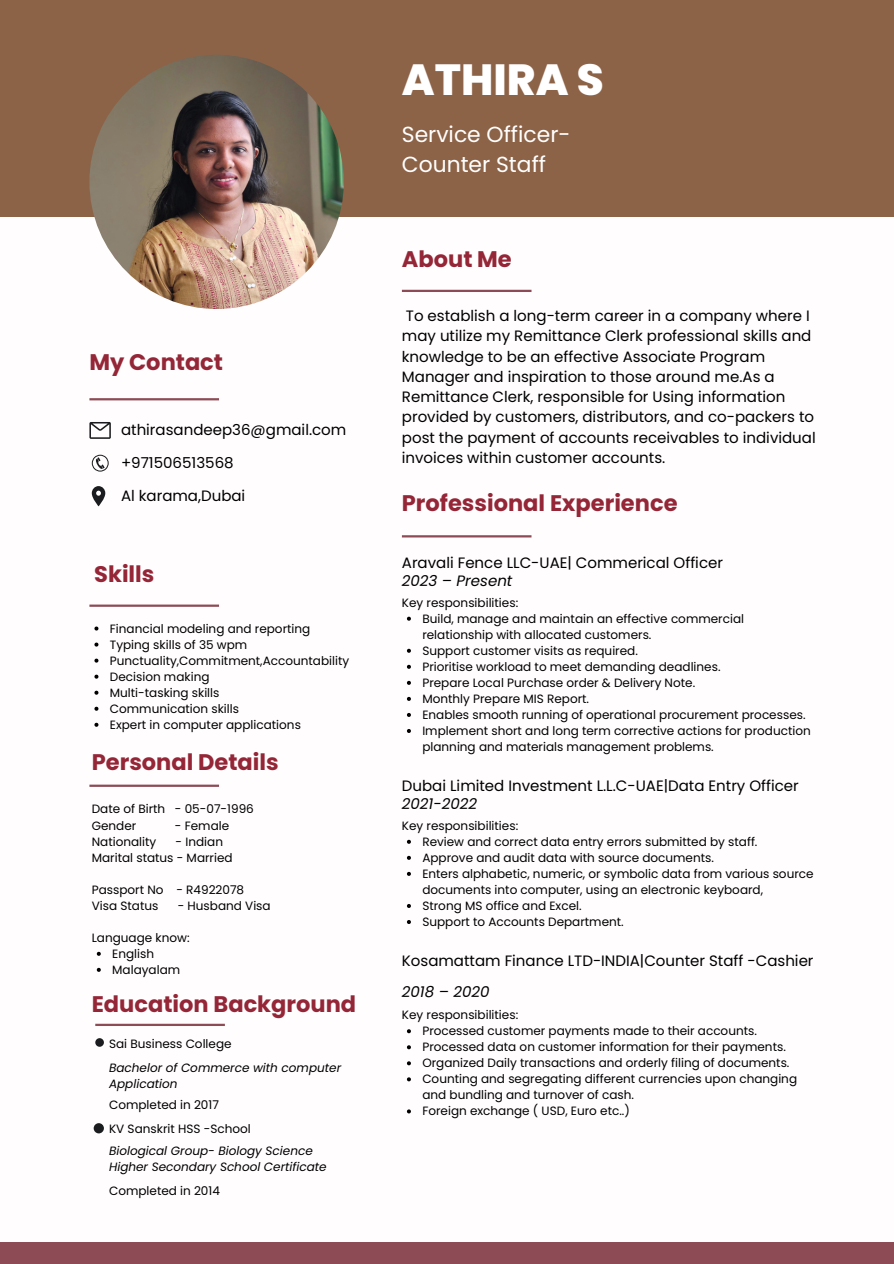
<style>
.page{position:relative;width:894px;height:1264px;background:#fff}
.page>*{position:absolute;margin:0;border:0;box-sizing:border-box;transform-origin:0 0}
.t1{font:800 43.5px "Poppins";color:#fff}
.t2{font:700 22.5px "Poppins";color:#942637}
.t3{font:21.75px/30.5px "Poppins";color:#fff}
.t4{font:15px/20.2px "Poppins";color:#000}
.t5{font:italic 15px "Poppins";color:#000}
.t6{font:12px/16px "Poppins";color:#000}
.t7{font:italic 12px/16px "Poppins";color:#000}
</style>
<div class="page">
<div style="left:0;top:0;width:893px;height:216px;background:#8d6348"></div>
<div style="left:0;top:1242px;width:893px;height:21px;background:#8d4b55"></div>
<img style="left:89px;top:55px;width:255px;height:254px;border-radius:50%">
<hr style="left:402px;top:290px;width:129px;height:2px;background:#8d4b55">
<hr style="left:402px;top:535px;width:129px;height:2px;background:#8d4b55">
<hr style="left:89px;top:604px;width:130px;height:3px;background:#8d4b55">
<hr style="left:89px;top:784px;width:130px;height:2px;background:#8d4b55">
<hr style="left:95px;top:1023px;width:130px;height:3px;background:#8d4b55">
<hr style="left:89px;top:398px;width:130px;height:2px;background:#8d4b55">
<svg style="left:89px;top:422px;width:22px;height:17px"></svg>
<svg style="left:92px;top:454px;width:17px;height:17px"></svg>
<svg style="left:92px;top:486px;width:13px;height:20px"></svg>
<div style="left:95px;top:1038px;width:9px;height:8px;background:#1b1c1f;border-radius:50%"></div>
<div style="left:94px;top:1123px;width:10px;height:10px;background:#1b1c1f;border-radius:50%"></div>
<svg style="left:94px;top:626px;width:4px;height:4px"></svg>
<svg style="left:94px;top:642px;width:4px;height:4px"></svg>
<svg style="left:94px;top:658px;width:4px;height:4px"></svg>
<svg style="left:94px;top:674px;width:4px;height:4px"></svg>
<svg style="left:94px;top:690px;width:4px;height:4px"></svg>
<svg style="left:94px;top:706px;width:4px;height:4px"></svg>
<svg style="left:94px;top:722px;width:4px;height:4px"></svg>
<svg style="left:97px;top:951px;width:4px;height:4px"></svg>
<svg style="left:97px;top:967px;width:4px;height:4px"></svg>
<svg style="left:407px;top:616px;width:4px;height:4px"></svg>
<svg style="left:407px;top:648px;width:4px;height:4px"></svg>
<svg style="left:407px;top:664px;width:4px;height:4px"></svg>
<svg style="left:407px;top:681px;width:4px;height:4px"></svg>
<svg style="left:407px;top:697px;width:4px;height:4px"></svg>
<svg style="left:407px;top:713px;width:4px;height:4px"></svg>
<svg style="left:407px;top:729px;width:4px;height:4px"></svg>
<svg style="left:407px;top:839px;width:4px;height:4px"></svg>
<svg style="left:407px;top:855px;width:4px;height:4px"></svg>
<svg style="left:407px;top:871px;width:4px;height:4px"></svg>
<svg style="left:407px;top:904px;width:4px;height:4px"></svg>
<svg style="left:407px;top:920px;width:4px;height:4px"></svg>
<svg style="left:407px;top:1029px;width:4px;height:4px"></svg>
<svg style="left:407px;top:1045px;width:4px;height:4px"></svg>
<svg style="left:407px;top:1061px;width:4px;height:4px"></svg>
<svg style="left:407px;top:1077px;width:4px;height:4px"></svg>
<svg style="left:407px;top:1109px;width:4px;height:4px"></svg>
<p class="t2" style="left:89px;top:346px;width:135px">My Contact</p>
<p class="t4" style="left:121px;top:420px;width:227px">athirasandeep36@gmail.com</p>
<p class="t4" style="left:121px;top:452px;width:114px">+971506513568</p>
<p class="t4" style="left:121px;top:485px;width:126px">Al karama,Dubai</p>
<p class="t2" style="left:94px;top:558px;width:62px">Skills</p>
<p class="t6" style="left:110px;top:620px;width:202px">Financial modeling and reporting</p>
<p class="t6" style="left:110px;top:636px;width:139px">Typing skills of 35 wpm</p>
<p class="t6" style="left:110px;top:652px;width:241px">Punctuality,Commitment,Accountability</p>
<p class="t6" style="left:110px;top:668px;width:101px">Decision making</p>
<p class="t6" style="left:110px;top:684px;width:111px">Multi-tasking skills</p>
<p class="t6" style="left:110px;top:700px;width:131px">Communication skills</p>
<p class="t6" style="left:110px;top:716px;width:192px">Expert in computer applications</p>
<p class="t2" style="left:92px;top:746px;width:188px">Personal Details</p>
<p class="t6" style="left:92px;top:801px;width:163px">Date of Birth - 05-07-1996</p>
<p class="t6" style="left:92px;top:817px;width:46px">Gender</p>
<p class="t6" style="left:175px;top:817px;width:56px">- Female</p>
<p class="t6" style="left:92px;top:833px;width:66px">Nationality</p>
<p class="t6" style="left:175px;top:833px;width:49px">- Indian</p>
<p class="t6" style="left:92px;top:849px;width:142px">Marital status - Married</p>
<p class="t6" style="left:92px;top:881px;width:154px">Passport No - R4922078</p>
<p class="t6" style="left:92px;top:897px;width:68px">Visa Status</p>
<p class="t6" style="left:178px;top:897px;width:94px">- Husband Visa</p>
<p class="t6" style="left:92px;top:929px;width:99px">Language know:</p>
<p class="t6" style="left:112px;top:945px;width:43px">English</p>
<p class="t6" style="left:112px;top:961px;width:69px">Malayalam</p>
<p class="t2" style="left:92px;top:988px;width:266px">Education Background</p>
<p class="t6" style="left:109px;top:1035px;width:124px">Sai Business College</p>
<p class="t7" style="left:109px;top:1059px;width:233px">Bachelor of Commerce with computer<br>Application</p>
<p class="t6" style="left:109px;top:1096px;width:111px">Completed in 2017</p>
<p class="t6" style="left:109px;top:1120px;width:143px">KV Sanskrit HSS -School</p>
<p class="t7" style="left:109px;top:1142px;width:205px">Biological Group- Biology Science</p>
<p class="t7" style="left:109px;top:1158px;width:219px">Higher Secondary School Certificate</p>
<p class="t6" style="left:109px;top:1182px;width:112px">Completed in 2014</p>
<p class="t1" style="left:402px;top:50px;width:203px">ATHIRA S</p>
<p class="t3" style="left:402px;top:119px;width:170px">Service Officer-<br>Counter Staff</p>
<p class="t2" style="left:402px;top:243px;width:111px">About Me</p>
<p class="t4" style="left:402px;top:306px;width:415px">To establish a long-term career in a company where I may utilize my Remittance Clerk professional skills and knowledge to be an effective Associate Program Manager and inspiration to those around me.As a Remittance Clerk, responsible for Using information provided by customers, distributors, and co-packers to post the payment of accounts receivables to individual invoices within customer accounts.</p>
<p class="t2" style="left:402px;top:487px;width:277px">Professional Experience</p>
<p class="t4" style="left:402px;top:553px;width:322px">Aravali Fence LLC-UAE| Commerical Officer</p>
<p class="t5" style="left:402px;top:570px;width:112px">2023 – Present</p>
<p class="t6" style="left:402px;top:594px;width:118px">Key responsibilities:</p>
<p class="t6" style="left:422px;top:610px;width:323px">Build, manage and maintain an effective commercial relationship with allocated customers.</p>
<p class="t6" style="left:422px;top:642px;width:217px">Support customer visits as required.</p>
<p class="t6" style="left:422px;top:658px;width:299px">Prioritise workload to meet demanding deadlines.</p>
<p class="t6" style="left:422px;top:674px;width:274px">Prepare Local Purchase order &amp; Delivery Note.</p>
<p class="t6" style="left:422px;top:690px;width:168px">Monthly Prepare MIS Report.</p>
<p class="t6" style="left:422px;top:706px;width:384px">Enables smooth running of operational procurement processes.</p>
<p class="t6" style="left:422px;top:722px;width:390px">Implement short and long term corrective actions for production planning and materials management problems.</p>
<p class="t4" style="left:402px;top:776px;width:398px">Dubai Limited Investment L.L.C-UAE|Data Entry Officer</p>
<p class="t5" style="left:402px;top:793px;width:77px">2021-2022</p>
<p class="t6" style="left:402px;top:817px;width:118px">Key responsibilities:</p>
<p class="t6" style="left:422px;top:833px;width:336px">Review and correct data entry errors submitted by staff.</p>
<p class="t6" style="left:422px;top:849px;width:293px">Approve and audit data with source documents.</p>
<p class="t6" style="left:422px;top:865px;width:392px">Enters alphabetic, numeric, or symbolic data from various source documents into computer, using an electronic keyboard,</p>
<p class="t6" style="left:422px;top:897px;width:161px">Strong MS office and Excel.</p>
<p class="t6" style="left:422px;top:913px;width:203px">Support to Accounts Department.</p>
<p class="t4" style="left:402px;top:950px;width:413px">Kosamattam Finance LTD-INDIA|Counter Staff -Cashier</p>
<p class="t5" style="left:402px;top:980px;width:89px">2018 – 2020</p>
<p class="t6" style="left:402px;top:1006px;width:118px">Key responsibilities:</p>
<p class="t6" style="left:422px;top:1023px;width:336px">Processed customer payments made to their accounts.</p>
<p class="t6" style="left:422px;top:1039px;width:365px">Processed data on customer information for their payments.</p>
<p class="t6" style="left:422px;top:1055px;width:368px">Organized Daily transactions and orderly filing of documents.</p>
<p class="t6" style="left:422px;top:1071px;width:376px">Counting and segregating different currencies upon changing and bundling and turnover of cash.</p>
<p class="t6" style="left:422px;top:1103px;width:209px">Foreign exchange ( USD, Euro etc..)</p>
</div>
